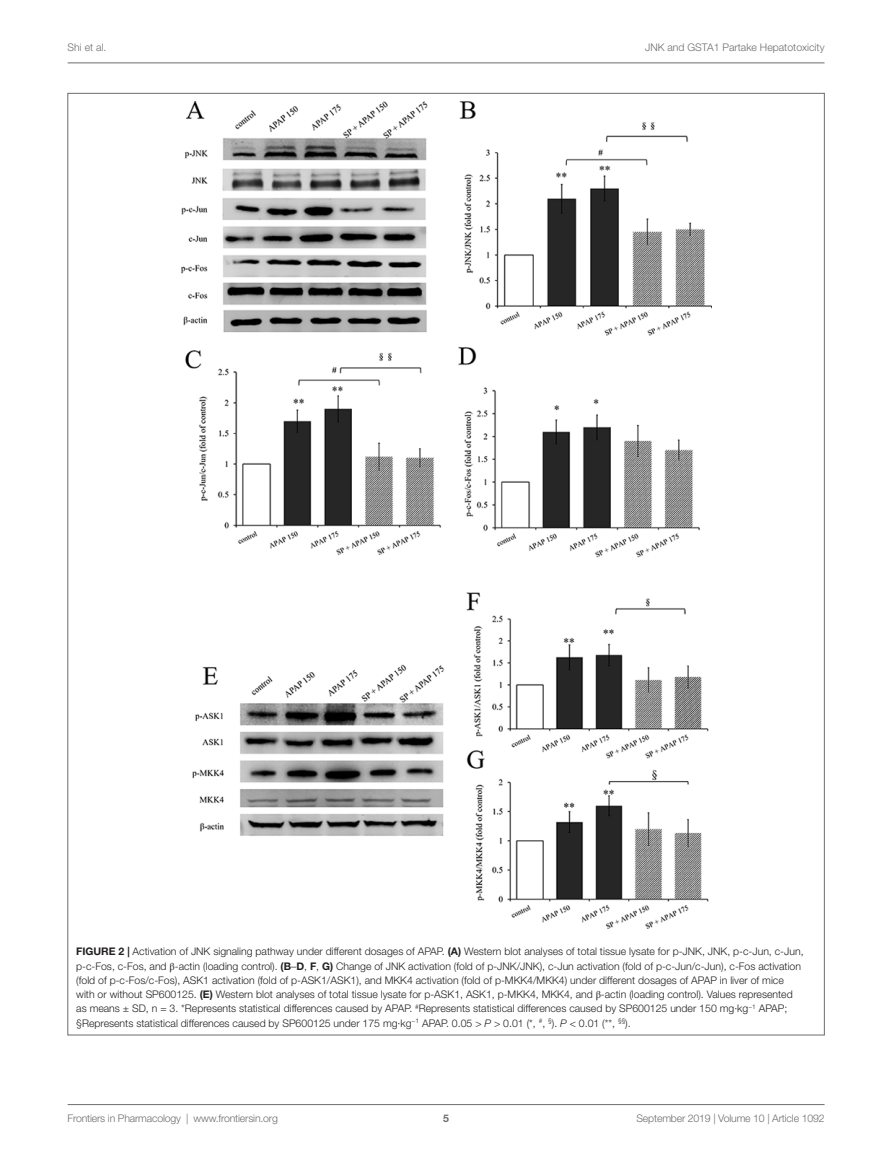
<style>
.page{position:relative;width:893px;height:1170px;background:#fff}
.page>*{position:absolute;margin:0;border:0;box-sizing:border-box;transform-origin:0 0}
.FC{font:300 10.5px/14.2px "Helvetica Neue LT Std";color:#231f20}
.t1{font:300 10.5px "Helvetica Neue LT Std";letter-spacing:-.015em;color:#6c6d70}
.t2{font:700 10.5px "Helvetica Neue LT Std";color:#6c6d70}
.s1{font-weight:700}
.s2{font-family:"STIX General";font-weight:400}
.s3{font-style:italic}
</style>
<div class="page">
<hr style="left:68px;top:63px;width:756px;height:1px;background:#6c6d70">
<hr style="left:68px;top:1104px;width:756px;height:1px;background:#6c6d70">
<img style="left:181px;top:102px;width:530px;height:826px">
<p class="t1" style="left:68px;top:41px;width:40px">Shi et al.</p>
<p class="t1" style="left:645px;top:41px;width:181px">JNK and GSTA1 Partake Hepatotoxicity</p>
<p class="FC" style="left:76px;top:944px;width:729px"><span class="s1">FIGURE 2 |</span> Activation of JNK signaling pathway under different dosages of APAP. <span class="s1">(A)</span> Western blot analyses of total tissue lysate for p-JNK, JNK, p-c-Jun, c-Jun, p-c-Fos, c-Fos, and <span class="s2">β</span>-actin (loading control). <span class="s1">(B</span>–<span class="s1">D</span>, <span class="s1">F</span>, <span class="s1">G)</span> Change of JNK activation (fold of p-JNK/JNK), c-Jun activation (fold of p-c-Jun/c-Jun), c-Fos activation (fold of p-c-Fos/c-Fos), ASK1 activation (fold of p-ASK1/ASK1), and MKK4 activation (fold of p-MKK4/MKK4) under different dosages of APAP in liver of mice with or without SP600125. <span class="s1">(E)</span> Western blot analyses of total tissue lysate for p-ASK1, ASK1, p-MKK4, MKK4, and <span class="s2">β</span>-actin (loading control). Values represented as means ± SD, n = 3. *Represents statistical differences caused by APAP. <sup>#</sup>Represents statistical differences caused by SP600125 under 150 mg·kg<sup>−1</sup> APAP; §Represents statistical differences caused by SP600125 under 175 mg·kg<sup>−1</sup> APAP. 0.05 &gt; <span class="s3">P</span> &gt; 0.01 (*, <sup>#</sup>, <sup>§</sup>). <span class="s3">P</span> &lt; 0.01 (**, <sup>§§</sup>).</p>
<p class="t1" style="left:68px;top:1111px;width:212px">Frontiers in Pharmacology | www.frontiersin.org</p>
<p class="t2" style="left:443px;top:1111px;width:7px">5</p>
<p class="t1" style="left:636px;top:1111px;width:190px">September 2019 | Volume 10 | Article 1092</p>
</div>
